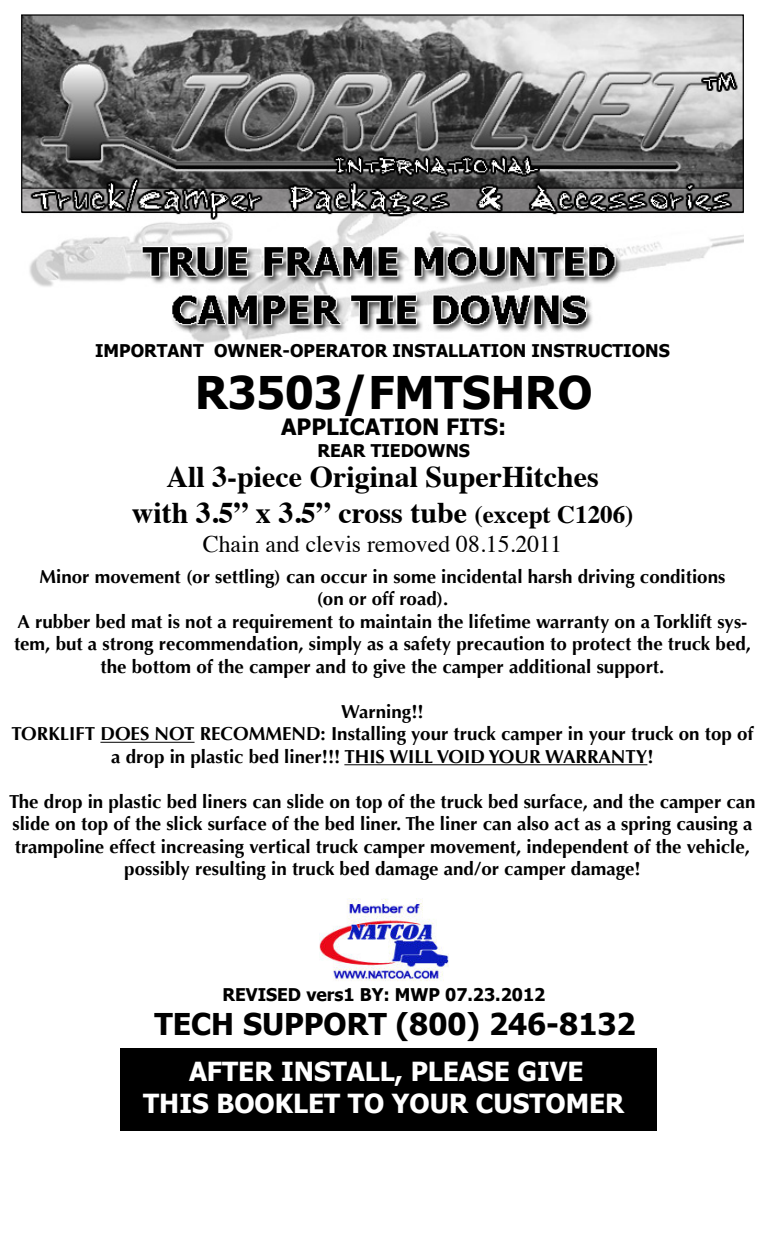
<style>
.page{position:relative;width:765px;height:1260px;background:#fff}
.page>*{position:absolute;margin:0;border:0;box-sizing:border-box;transform-origin:0 0}
.t1{font:700 45px "Tahoma";color:#000}
.t2{font:700 30px/36px "Times";color:#000;text-align:center}
.t3{font:700 30px "Tahoma";color:#000}
.t4{font:700 26.25px/32.1px "Tahoma";color:#fff;text-align:center}
.t5{font:23.75px "Times";color:#000}
.t6{font:700 22.5px "Tahoma";color:#000}
.t7{font:700 18.75px/22.5px "Optima";color:#000;text-align:center}
.t8{font:700 17.5px "Tahoma";color:#000}
.s1{font-size:25px}
</style>
<div class="page">
<img style="left:22px;top:16px;width:721px;height:328px">
<div style="left:21px;top:14px;width:723px;height:199px;border:1px solid #000"></div>
<img style="left:320px;top:898px;width:128px;height:83px">
<div style="left:120px;top:1048px;width:536px;height:83px;background:#000"></div>
<hr style="left:100px;top:742px;width:95px;height:1px;background:#000">
<hr style="left:344px;top:764px;width:303px;height:1px;background:#000">
<p class="t8" style="left:95px;top:340px;width:576px">IMPORTANT OWNER-OPERATOR INSTALLATION INSTRUCTIONS</p>
<h1 class="t1" style="left:195px;top:364px;width:399px">R3503/FMTSHRO</h1>
<p class="t6" style="left:281px;top:413px;width:227px">APPLICATION FITS:</p>
<p class="t8" style="left:317px;top:440px;width:154px">REAR TIEDOWNS</p>
<h2 class="t2" style="left:132px;top:455px;width:503px">All 3-piece Original SuperHitches<br>with 3.5” x 3.5” cross tube <span class="s1">(except C1206)</span></h2>
<p class="t5" style="left:203px;top:522px;width:361px">Chain and clevis removed 08.15.2011</p>
<p class="t7" style="left:14px;top:566px;width:739px">Minor movement (or settling) can occur in some incidental harsh driving conditions<br>(on or off road).<br>A rubber bed mat is not a requirement to maintain the lifetime warranty on a Torklift sys&shy;tem, but a strong recommendation, simply as a safety precaution to protect the truck bed, the bottom of the camper and to give the camper additional support.</p>
<p class="t7" style="left:12px;top:701px;width:743px">Warning!!<br>TORKLIFT DOES NOT RECOMMEND: Installing your truck camper in your truck on top of a drop in plastic bed liner!!! THIS WILL VOID YOUR WARRANTY!</p>
<p class="t7" style="left:9px;top:791px;width:748px">The drop in plastic bed liners can slide on top of the truck bed surface, and the camper can slide on top of the slick surface of the bed liner. The liner can also act as a spring causing a trampoline effect increasing vertical truck camper movement, independent of the vehicle, possibly resulting in truck bed damage and/or camper damage!</p>
<p class="t8" style="left:222px;top:984px;width:324px">REVISED vers1 BY: MWP 07.23.2012</p>
<h2 class="t3" style="left:155px;top:1005px;width:483px">TECH SUPPORT (800) 246-8132</h2>
<h3 class="t4" style="left:143px;top:1055px;width:483px">AFTER INSTALL, PLEASE GIVE<br>THIS BOOKLET TO YOUR CUSTOMER</h3>
</div>
